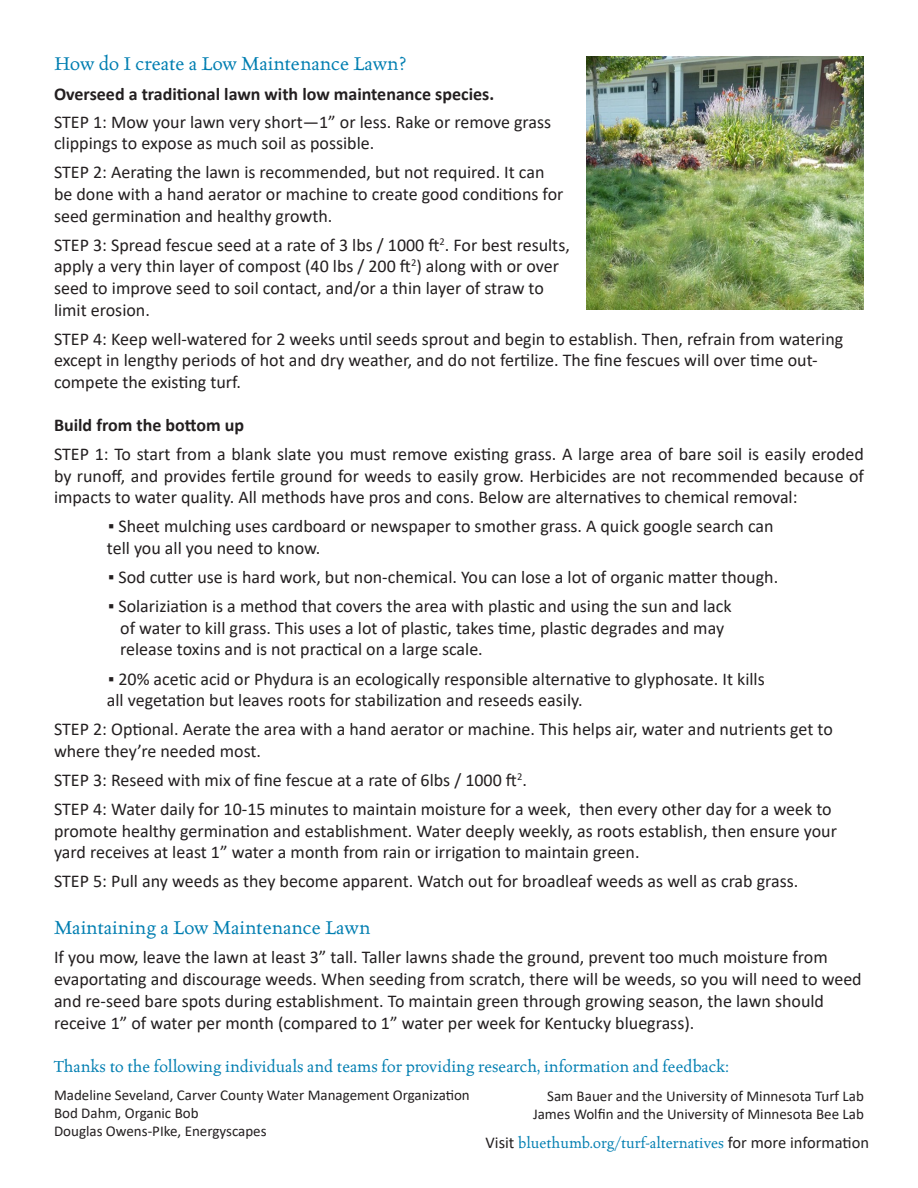
<style>
.page{position:relative;width:918px;height:1188px;background:#fff}
.page>*{position:absolute;margin:0;border:0;box-sizing:border-box;transform-origin:0 0}
.t1{font:21px "Celestia Antiqua Std";color:#007eb1}
.t2{font:18px/21.6px "Calibri";color:#231f20}
.t3{font:18px "Celestia Antiqua Std";color:#007eb1}
.t4{font:700 18px "Calibri";color:#231f20}
.t5{font:16.5px "Celestia Antiqua Std";color:#007eb1}
.t6{font:15px "Calibri";color:#231f20}
.s1{font-family:"Calibri";color:#231f20}
</style>
<div class="page">
<img style="left:587px;top:56px;width:277px;height:254px">
<p class="t1" style="left:54px;top:52px;width:354px">How do I create a Low Maintenance Lawn?</p>
<p class="t4" style="left:54px;top:81px;width:442px">Overseed a traditional lawn with low maintenance species.</p>
<p class="t2" style="left:54px;top:111px;width:499px">STEP 1: Mow your lawn very short—1” or less. Rake or remove grass clippings to expose as much soil as possible.</p>
<p class="t2" style="left:54px;top:161px;width:511px">STEP 2: Aerating the lawn is recommended, but not required. It can be done with a hand aerator or machine to create good conditions for seed germination and healthy growth.</p>
<p class="t2" style="left:54px;top:234px;width:517px">STEP 3: Spread fescue seed at a rate of 3 lbs / 1000 ft<sup>2</sup>. For best results, apply a very thin layer of compost (40 lbs / 200 ft<sup>2</sup>) along with or over seed to improve seed to soil contact, and/or a thin layer of straw to limit erosion.</p>
<p class="t2" style="left:54px;top:327px;width:791px">STEP 4: Keep well-watered for 2 weeks until seeds sprout and begin to establish. Then, refrain from watering except in lengthy periods of hot and dry weather, and do not fertilize. The fine fescues will over time out&shy;compete the existing turf.</p>
<p class="t4" style="left:54px;top:412px;width:192px">Build from the bottom up</p>
<p class="t2" style="left:54px;top:443px;width:811px;text-align:justify">STEP 1: To start from a blank slate you must remove existing grass. A large area of bare soil is easily eroded by runoff, and provides fertile ground for weeds to easily grow. Herbicides are not recommended because of impacts to water quality. All methods have pros and cons. Below are alternatives to chemical removal:</p>
<p class="t2" style="left:108px;top:515px;width:667px">▪ Sheet mulching uses cardboard or newspaper to smother grass. A quick google search can</p>
<p class="t2" style="left:107px;top:537px;width:215px">tell you all you need to know.</p>
<p class="t2" style="left:108px;top:566px;width:672px">▪ Sod cutter use is hard work, but non-chemical. You can lose a lot of organic matter though.</p>
<p class="t2" style="left:120px;top:595px;width:613px;text-indent:-12px">▪ Solariziation is a method that covers the area with plastic and using the sun and lack of water to kill grass. This uses a lot of plastic, takes time, plastic degrades and may release toxins and is not practical on a large scale.</p>
<p class="t2" style="left:107px;top:667px;width:659px">▪ 20% acetic acid or Phydura is an ecologically responsible alternative to glyphosate. It kills all vegetation but leaves roots for stabilization and reseeds easily.</p>
<p class="t2" style="left:54px;top:718px;width:780px">STEP 2: Optional. Aerate the area with a hand aerator or machine. This helps air, water and nutrients get to where they’re needed most.</p>
<p class="t2" style="left:54px;top:769px;width:474px">STEP 3: Reseed with mix of fine fescue at a rate of 6lbs / 1000 ft<sup>2</sup>.</p>
<p class="t2" style="left:54px;top:798px;width:784px">STEP 4: Water daily for 10-15 minutes to maintain moisture for a week, then every other day for a week to promote healthy germination and establishment. Water deeply weekly, as roots establish, then ensure your yard receives at least 1” water a month from rain or irrigation to maintain green.</p>
<p class="t2" style="left:54px;top:870px;width:746px">STEP 5: Pull any weeds as they become apparent. Watch out for broadleaf weeds as well as crab grass.</p>
<p class="t1" style="left:54px;top:917px;width:318px">Maintaining a Low Maintenance Lawn</p>
<p class="t2" style="left:54px;top:946px;width:809px">If you mow, leave the lawn at least 3” tall. Taller lawns shade the ground, prevent too much moisture from evaportating and discourage weeds. When seeding from scratch, there will be weeds, so you will need to weed and re-seed bare spots during establishment. To maintain green through growing season, the lawn should receive 1” of water per month (compared to 1” water per week for Kentucky bluegrass).</p>
<p class="t3" style="left:54px;top:1057px;width:677px">Thanks to the following individuals and teams for providing research, information and feedback:</p>
<p class="t6" style="left:54px;top:1085px;width:417px">Madeline Seveland, Carver County Water Management Organization</p>
<p class="t6" style="left:54px;top:1103px;width:146px">Bod Dahm, Organic Bob</p>
<p class="t6" style="left:54px;top:1121px;width:214px">Douglas Owens-PIke, Energyscapes</p>
<p class="t6" style="left:547px;top:1086px;width:318px">Sam Bauer and the University of Minnesota Turf Lab</p>
<p class="t6" style="left:533px;top:1104px;width:332px">James Wolfin and the University of Minnesota Bee Lab</p>
<p class="t5" style="left:486px;top:1134px;width:385px"><span class="s1">Visit</span> bluethumb.org/turf-alternatives <span class="s1">for more information</span></p>
</div>
